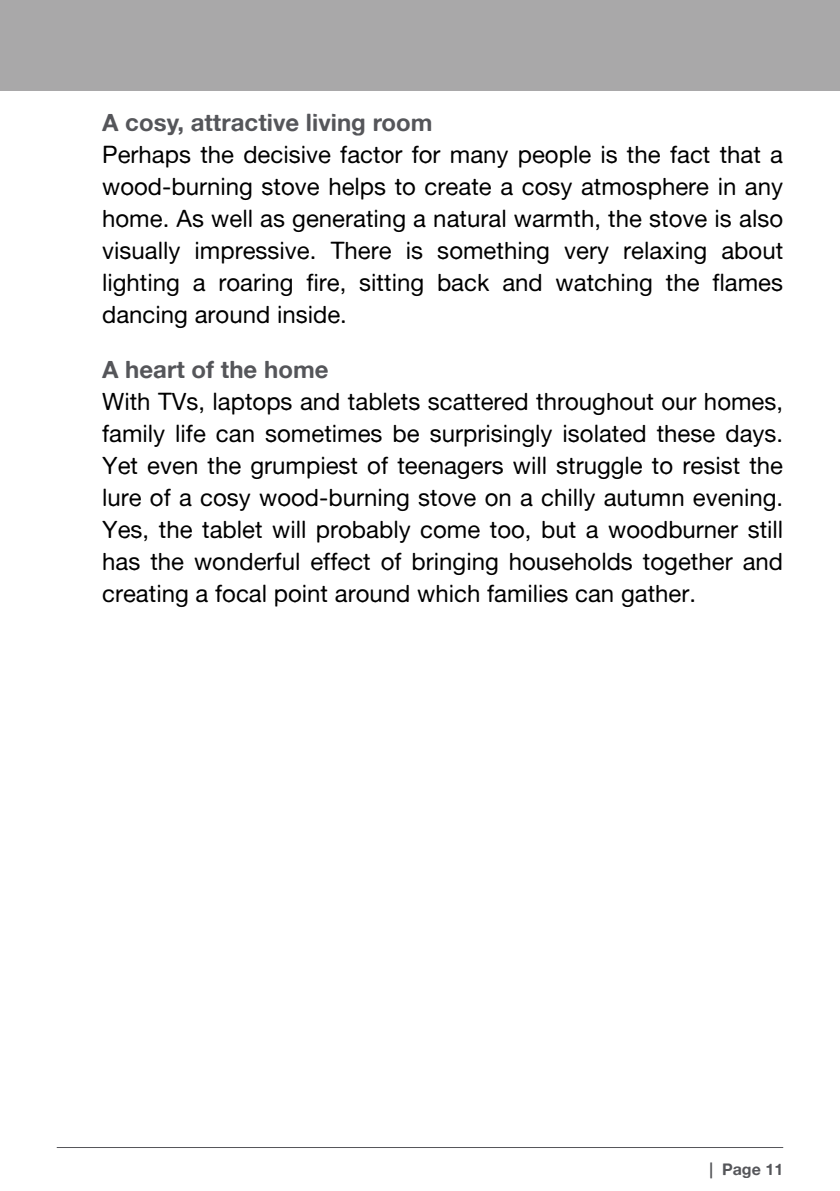
<style>
.page{position:relative;width:840px;height:1191px;background:#fff}
.page>*{position:absolute;margin:0;border:0;box-sizing:border-box;transform-origin:0 0}
.t1{font:24px/32px "Alte Haas Grotesk";color:#000;text-align:justify}
.t2{font:24px "Alte Haas Grotesk Bold";color:#55565a}
.t3{font:16px "Alte Haas Grotesk Bold";color:#55565a}
</style>
<div class="page">
<div style="left:0;top:0;width:839px;height:91px;background:#a9a8a9"></div>
<hr style="left:57px;top:1147px;width:725px;height:1px;background:#55565a">
<p class="t2" style="left:102px;top:108px;width:332px">A cosy, attractive living room</p>
<p class="t1" style="left:102px;top:138px;width:682px">Perhaps the decisive factor for many people is the fact that a wood-burning stove helps to create a cosy atmosphere in any home. As well as generating a natural warmth, the stove is also visually impressive. There is something very relaxing about lighting a roaring fire, sitting back and watching the flames dancing around inside.</p>
<p class="t2" style="left:102px;top:354px;width:228px">A heart of the home</p>
<p class="t1" style="left:102px;top:385px;width:682px">With TVs, laptops and tablets scattered throughout our homes, family life can sometimes be surprisingly isolated these days.<br>Yet even the grumpiest of teenagers will struggle to resist the lure of a cosy wood-burning stove on a chilly autumn evening.<br>Yes, the tablet will probably come too, but a woodburner still has the wonderful effect of bringing households together and creating a focal point around which families can gather.</p>
<p class="t3" style="left:709px;top:1159px;width:75px">| Page 11</p>
</div>
